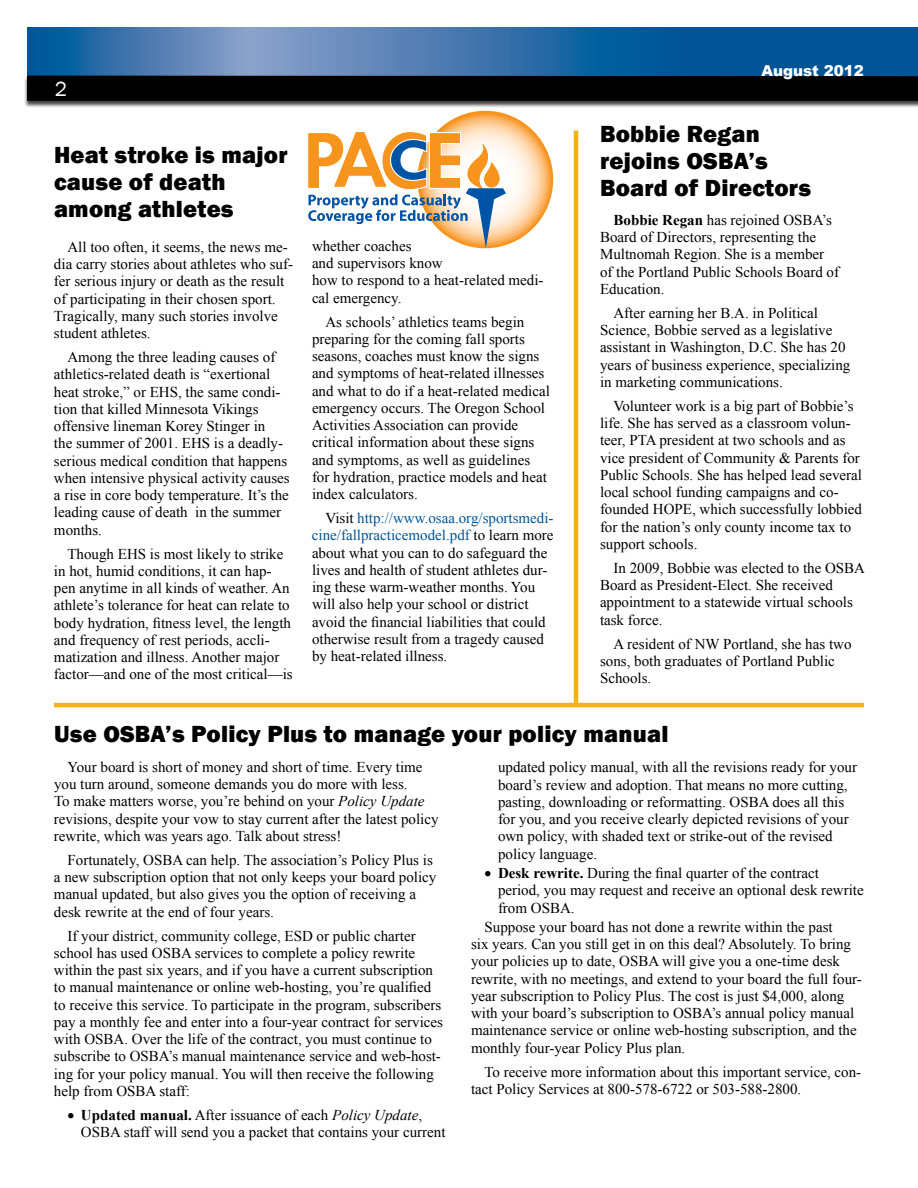
<style>
.page{position:relative;width:918px;height:1188px;background:#fff}
.page>*{position:absolute;margin:0;border:0;box-sizing:border-box;transform-origin:0 0}
.t1{font:800 24px/27px "Franklin Gothic";letter-spacing:.01em;color:#000}
.t2{font:21px "Franklin Gothic";color:#fff}
.t3{font:15px/17.2px "Times New Roman";color:#000}
.t4{font:900 15px "Arial";color:#fff}
.s1{color:#005596}
.s2{font-weight:700}
.s3{font-style:italic}
</style>
<div class="page">
<svg style="left:27px;top:27px;width:891px;height:48px;background:#2f6ea8"></svg>
<div style="left:23px;top:75px;width:895px;height:33px;background:#000;opacity:.75"></div>
<div style="left:27px;top:76px;width:891px;height:25px;background:#000"></div>
<svg style="left:308px;top:111px;width:245px;height:137px"></svg>
<hr style="left:54px;top:703px;width:810px;height:4px;background:#f4b213">
<hr style="left:574px;top:130px;width:4px;height:575px;background:#f4b213">
<h2 class="t2" style="left:55px;top:76px;width:14px">2</h2>
<h1 class="t1" style="left:54px;top:141px;width:235px">Heat stroke is major cause of death among athletes</h1>
<p class="t3" style="left:54px;top:238px;width:241px;text-indent:14px">All too often, it seems, the news me&shy;dia carry stories about athletes who suf&shy;fer serious injury or death as the result of participating in their chosen sport.<br>Tragically, many such stories involve student athletes.</p>
<p class="t3" style="left:54px;top:348px;width:237px;text-indent:14px">Among the three leading causes of athletics-related death is “exertional heat stroke,” or EHS, the same condi&shy;tion that killed Minnesota Vikings offensive lineman Korey Stinger in<br>the summer of 2001. EHS is a deadly&shy;serious medical condition that happens when intensive physical activity causes a rise in core body temperature. It’s the leading cause of death in the summer months.</p>
<p class="t3" style="left:54px;top:545px;width:240px;text-indent:14px">Though EHS is most likely to strike in hot, humid conditions, it can hap&shy;pen anytime in all kinds of weather. An athlete’s tolerance for heat can relate to body hydration, fitness level, the length and frequency of rest periods, accli&shy;matization and illness. Another major factor—and one of the most critical—is</p>
<p class="t3" style="left:312px;top:237px;width:233px">whether coaches<br>and supervisors know<br>how to respond to a heat-related medi&shy;cal emergency.</p>
<p class="t3" style="left:312px;top:313px;width:239px;text-indent:13px">As schools’ athletics teams begin preparing for the coming fall sports seasons, coaches must know the signs and symptoms of heat-related illnesses and what to do if a heat-related medical emergency occurs. The Oregon School Activities Association can provide critical information about these signs and symptoms, as well as guidelines for hydration, practice models and heat index calculators.</p>
<p class="t3" style="left:312px;top:509px;width:243px;text-indent:14px">Visit <span class="s1">http://www.osaa.org/sportsmedi&shy;cine/fallpracticemodel.pdf</span> to learn more about what you can to do safeguard the lives and health of student athletes dur&shy;ing these warm-weather months. You will also help your school or district avoid the financial liabilities that could otherwise result from a tragedy caused by heat-related illness.</p>
<p class="t4" style="left:762px;top:60px;width:104px">August 2012</p>
<h1 class="t1" style="left:600px;top:121px;width:213px">Bobbie Regan rejoins OSBA’s<br>Board of Directors</h1>
<p class="t3" style="left:600px;top:211px;width:241px;text-indent:14px"><span class="s2">Bobbie Regan</span> has rejoined OSBA’s<br>Board of Directors, representing the<br>Multnomah Region. She is a member of the Portland Public Schools Board of<br>Education.</p>
<p class="t3" style="left:600px;top:304px;width:252px;text-indent:14px">After earning her B.A. in Political Science, Bobbie served as a legislative assistant in Washington, D.C. She has 20 years of business experience, specializing in marketing communications.</p>
<p class="t3" style="left:600px;top:397px;width:264px;text-indent:14px">Volunteer work is a big part of Bobbie’s life. She has served as a classroom volun&shy;teer, PTA president at two schools and as vice president of Community &amp; Parents for Public Schools. She has helped lead several local school funding campaigns and co&shy;founded HOPE, which successfully lobbied for the nation’s only county income tax to support schools.</p>
<p class="t3" style="left:600px;top:559px;width:267px;text-indent:14px">In 2009, Bobbie was elected to the OSBA Board as President-Elect. She received appointment to a statewide virtual schools task force.</p>
<p class="t3" style="left:600px;top:635px;width:253px;text-indent:14px">A resident of NW Portland, she has two sons, both graduates of Portland Public<br>Schools.</p>
<h1 class="t1" style="left:54px;top:721px;width:616px">Use OSBA’s Policy Plus to manage your policy manual</h1>
<p class="t3" style="left:498px;top:759px;width:361px">updated policy manual, with all the revisions ready for your board’s review and adoption. That means no more cutting, pasting, downloading or reformatting. OSBA does all this for you, and you receive clearly depicted revisions of your own policy, with shaded text or strike-out of the revised policy language.</p>
<p class="t3" style="left:498px;top:864px;width:367px;text-indent:-14px">• <span class="s2">Desk rewrite.</span> During the final quarter of the contract period, you may request and receive an optional desk rewrite from OSBA.</p>
<p class="t3" style="left:471px;top:918px;width:392px;text-indent:14px">Suppose your board has not done a rewrite within the past<br>six years. Can you still get in on this deal? Absolutely. To bring your policies up to date, OSBA will give you a one-time desk rewrite, with no meetings, and extend to your board the full four&shy;year subscription to Policy Plus. The cost is just $4,000, along with your board’s subscription to OSBA’s annual policy manual maintenance service or online web-hosting subscription, and the monthly four-year Policy Plus plan.</p>
<p class="t3" style="left:471px;top:1063px;width:392px;text-indent:14px">To receive more information about this important service, con&shy;tact Policy Services at 800-578-6722 or 503-588-2800.</p>
<p class="t3" style="left:54px;top:758px;width:386px;text-indent:14px">Your board is short of money and short of time. Every time you turn around, someone demands you do more with less.<br>To make matters worse, you’re behind on your <span class="s3">Policy Update </span>revisions, despite your vow to stay current after the latest policy rewrite, which was years ago. Talk about stress!</p>
<p class="t3" style="left:54px;top:851px;width:384px;text-indent:14px">Fortunately, OSBA can help. The association’s Policy Plus is a new subscription option that not only keeps your board policy manual updated, but also gives you the option of receiving a desk rewrite at the end of four years.</p>
<p class="t3" style="left:54px;top:927px;width:391px;text-indent:14px">If your district, community college, ESD or public charter school has used OSBA services to complete a policy rewrite within the past six years, and if you have a current subscription to manual maintenance or online web-hosting, you’re qualified to receive this service. To participate in the program, subscribers pay a monthly fee and enter into a four-year contract for services with OSBA. Over the life of the contract, you must continue to subscribe to OSBA’s manual maintenance service and web-host&shy;ing for your policy manual. You will then receive the following help from OSBA staff:</p>
<p class="t3" style="left:81px;top:1106px;width:366px;text-indent:-14px">• <span class="s2">Updated manual.</span> After issuance of each <span class="s3">Policy Update</span>,<br>OSBA staff will send you a packet that contains your current</p>
</div>
